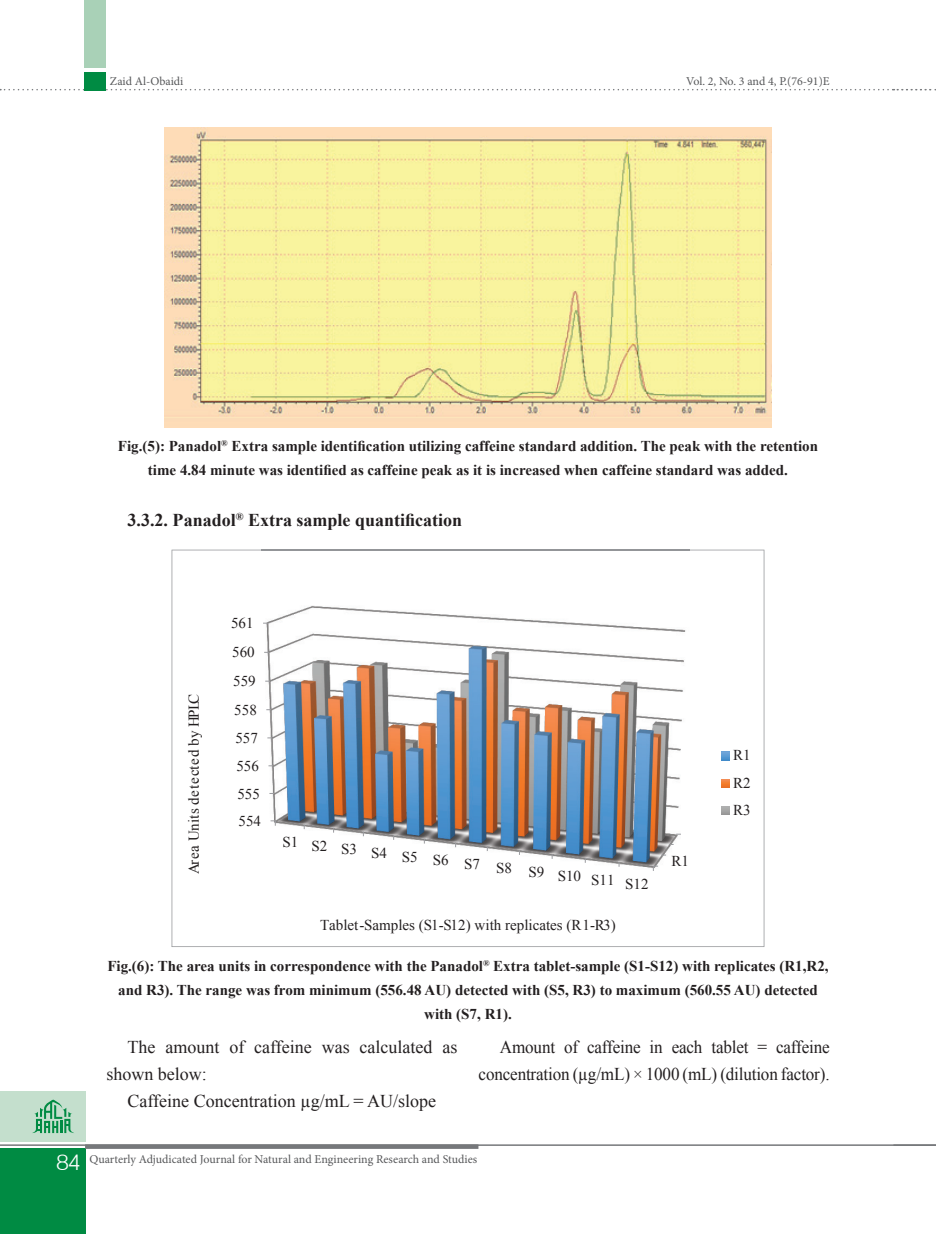
<style>
.page{position:relative;width:936px;height:1234px;background:#fff}
.page>*{position:absolute;margin:0;border:0;box-sizing:border-box;transform-origin:0 0}
.t1{font:300 21px "BMW Type";color:#fff}
.t2{font:18px/27px "Times New Roman";letter-spacing:-.01em;color:#231f20;text-align:right;scale:.95 1}
.t3{font:18px/27px "Times New Roman";letter-spacing:-.01em;color:#231f20}
.t4{font:700 18px "Times New Roman";color:#231f20}
.t5{font:700 15px/24px "Times New Roman";color:#231f20;text-align:center}
.t6{font:15px/27.2px "Times New Roman";color:#231f20;text-align:justify}
.t7{font:12px "Minion Pro";color:#57585a}
</style>
<div class="page">
<div style="left:0;top:1148px;width:85px;height:85px;background:#008b43"></div>
<hr style="left:0;top:1144px;width:935px;height:1px;background:#76787b">
<svg style="left:85px;top:1144px;width:393px;height:4px;background:#7b7d7f"></svg>
<div style="left:0;top:1091px;width:85px;height:50px;background:#c4dfcd"></div>
<svg style="left:0;top:89px;width:936px;height:1px"></svg>
<div style="left:84px;top:72px;width:22px;height:18px;background:#008b43"></div>
<div style="left:84px;top:0;width:22px;height:67px;background:#a9d1b7"></div>
<svg style="left:34px;top:1099px;width:38px;height:33px"></svg>
<img style="left:164px;top:128px;width:608px;height:299px">
<svg style="left:171px;top:549px;width:593px;height:397px"></svg>
<img style="left:262px;top:549px;width:428px;height:381px">
<svg style="left:270px;top:820px;width:6px;height:5px"></svg>
<svg style="left:653px;top:865px;width:5px;height:5px"></svg>
<svg style="left:721px;top:751px;width:8px;height:9px"></svg>
<svg style="left:721px;top:779px;width:8px;height:8px"></svg>
<svg style="left:721px;top:806px;width:8px;height:8px"></svg>
<p class="t7" style="left:110px;top:73px;width:75px">Zaid Al-Obaidi</p>
<p class="t7" style="left:686px;top:73px;width:145px">Vol. 2, No. 3 and 4, P.(76-91)E</p>
<p class="t5" style="left:118px;top:433px;width:701px">Fig.(5): Panadol<sup>®</sup> Extra sample identification utilizing caffeine standard addition. The peak with the retention time 4.84 minute was identified as caffeine peak as it is increased when caffeine standard was added.</p>
<p class="t4" style="left:128px;top:507px;width:336px">3.3.2. Panadol<sup>®</sup> Extra sample quantification</p>
<p class="t6" style="left:231px;top:609px;width:24px">561</p>
<p class="t6" style="left:232px;top:638px;width:24px">560</p>
<p class="t6" style="left:180px;top:873px;width:182px;rotate:-90deg">A ae r U s t i n de t ce t ed yb H CLP</p>
<p class="t6" style="left:233px;top:667px;width:24px">559</p>
<p class="t6" style="left:234px;top:696px;width:24px">558</p>
<p class="t6" style="left:235px;top:724px;width:24px">557</p>
<p class="t6" style="left:236px;top:752px;width:24px">556</p>
<p class="t6" style="left:237px;top:779px;width:24px">555</p>
<p class="t6" style="left:238px;top:807px;width:24px">554</p>
<p class="t6" style="left:282px;top:850px;width:367px">S1 S2 S3 S4 S5 S6 S7 S8 S9 S10 S11 S12</p>
<p class="t6" style="left:320px;top:910px;width:297px">Tablet-Samples (S1-S12) with replicates (R1-R3)</p>
<p class="t6" style="left:671px;top:846px;width:19px">R1</p>
<p class="t6" style="left:733px;top:741px;width:19px">R1<br>R2<br>R3</p>
<p class="t5" style="left:107px;top:953px;width:722px">Fig.(6): The area units in correspondence with the Panadol<sup>®</sup> Extra tablet-sample (S1-S12) with replicates (R1,R2, and R3). The range was from minimum (556.48 AU) detected with (S5, R3) to maximum (560.55 AU) detected with (S7, R1).</p>
<p class="t3" style="left:106px;top:1032px;width:352px;text-indent:21px">The amount of caffeine was calculated as shown below:</p>
<p class="t3" style="left:128px;top:1086px;width:310px">Caffeine Concentration µg/mL = AU/slope</p>
<p class="t2" style="left:478px;top:1032px;width:371px">Amount of caffeine in each tablet = caffeine concentration (µg/mL) × 1000 (mL) (dilution factor).</p>
<h1 class="t1" style="left:56px;top:1147px;width:26px">84</h1>
<p class="t7" style="left:89px;top:1150px;width:389px">Quarterly Adjudicated Journal for Natural and Engineering Research and Studies</p>
</div>
